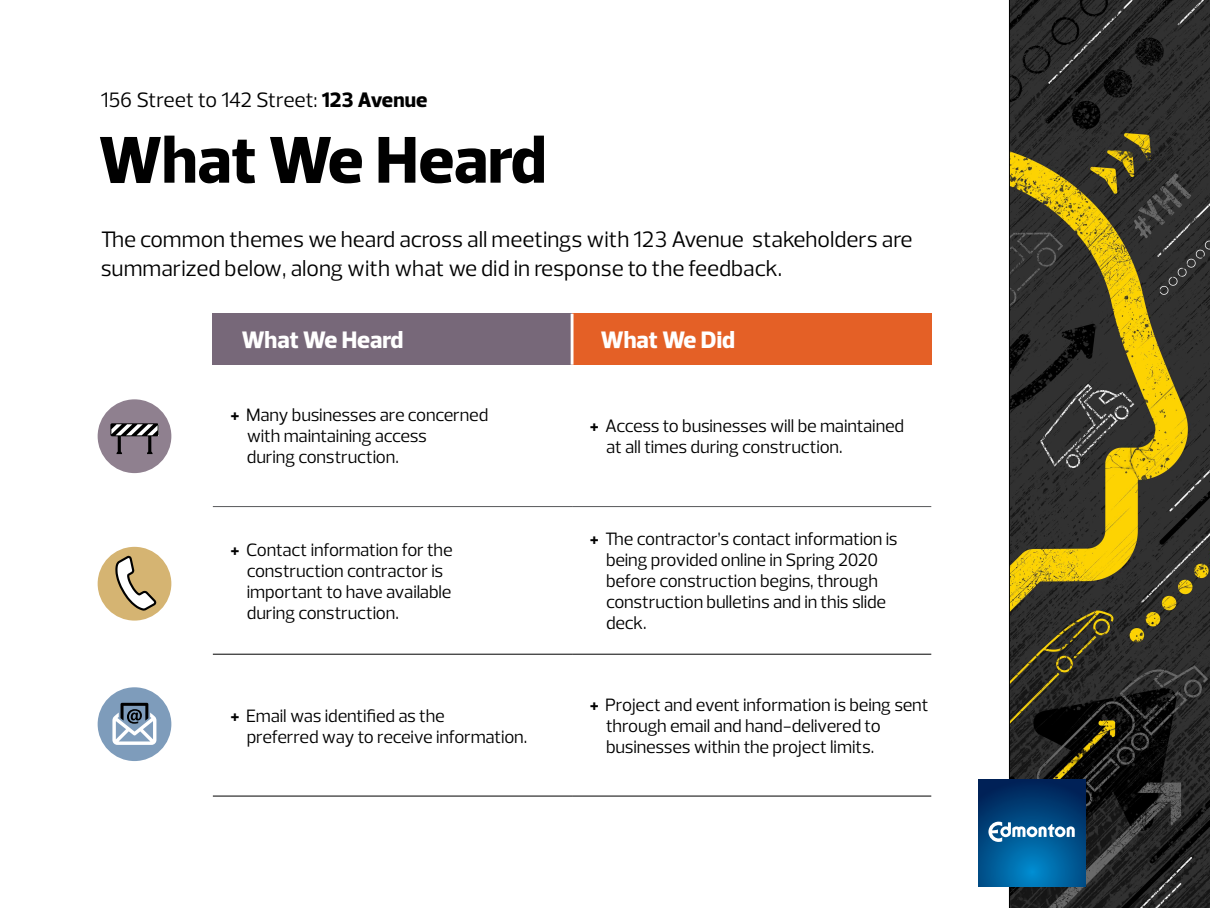
<style>
.page{position:relative;width:1210px;height:908px;background:#fff}
.page>*{position:absolute;margin:0;border:0;box-sizing:border-box;transform-origin:0 0}
.t1{font:800 67.2px "Prelo";color:#000}
.t2{font:800 24.25px "Prelo";color:#fff}
.t3{font:22.75px/29px "Prelo";color:#000}
.t4{font:21.21px "Prelo";letter-spacing:-.01em;color:#000}
.t5{font:18.2px/21px "Prelo";letter-spacing:-.01em;color:#000}
.s1{font-weight:800}
.s2{font-weight:700}
</style>
<div class="page">
<svg style="left:1009px;top:0;width:201px;height:907px;background:#433e26"></svg>
<svg style="left:978px;top:779px;width:107px;height:107px;background:#004b85"></svg>
<svg style="left:988px;top:821px;width:86px;height:20px"></svg>
<div style="left:213px;top:313px;width:359px;height:51px;background:#776879"></div>
<div style="left:572px;top:313px;width:359px;height:51px;background:#e46026"></div>
<hr style="left:213px;top:653px;width:359px;height:1px;background:#000">
<hr style="left:572px;top:653px;width:359px;height:1px;background:#000">
<hr style="left:213px;top:795px;width:359px;height:1px;background:#000">
<hr style="left:572px;top:795px;width:359px;height:1px;background:#000">
<hr style="left:570px;top:313px;width:3px;height:51px;background:#fff">
<hr style="left:213px;top:506px;width:359px;height:1px;background:#58595b">
<hr style="left:572px;top:506px;width:359px;height:1px;background:#58595b">
<div style="left:98px;top:546px;width:73px;height:74px;background:#d5b472;border-radius:50%"></div>
<svg style="left:115px;top:554px;width:43px;height:57px"></svg>
<div style="left:98px;top:399px;width:73px;height:74px;background:#8f808f;border-radius:50%"></div>
<div style="left:98px;top:687px;width:73px;height:73px;background:#7e9cbb;border-radius:50%"></div>
<svg style="left:112px;top:702px;width:44px;height:42px"></svg>
<svg style="left:110px;top:423px;width:49px;height:31px"></svg>
<p class="t4" style="left:101px;top:86px;width:328px">156 Street to 142 Street: <span class="s1">123 Avenue</span></p>
<h1 class="t1" style="left:99px;top:119px;width:449px">What We Heard</h1>
<p class="t3" style="left:101px;top:225px;width:813px">The common themes we heard across all meetings with 123 Avenue stakeholders are summarized below, along with what we did in response to the feedback.</p>
<h2 class="t2" style="left:242px;top:325px;width:163px">What We Heard</h2>
<h2 class="t2" style="left:601px;top:325px;width:135px">What We Did</h2>
<p class="t5" style="left:247px;top:405px;width:243px;text-indent:-16px"><span class="s2">+</span> Many businesses are concerned with maintaining access<br>during construction.</p>
<p class="t5" style="left:606px;top:415px;width:300px;text-indent:-16px"><span class="s2">+</span> Access to businesses will be maintained at all times during construction.</p>
<p class="t5" style="left:247px;top:539px;width:207px;text-indent:-16px"><span class="s2">+</span> Contact information for the construction contractor is important to have available during construction.</p>
<p class="t5" style="left:606px;top:528px;width:293px;text-indent:-16px"><span class="s2">+</span> The contractor’s contact information is being provided online in Spring 2020 before construction begins, through construction bulletins and in this slide deck.</p>
<p class="t5" style="left:247px;top:704px;width:282px;text-indent:-16px"><span class="s2">+</span> Email was identified as the<br>preferred way to receive information.</p>
<p class="t5" style="left:606px;top:694px;width:324px;text-indent:-16px"><span class="s2">+</span> Project and event information is being sent through email and hand-delivered to businesses within the project limits.</p>
</div>
